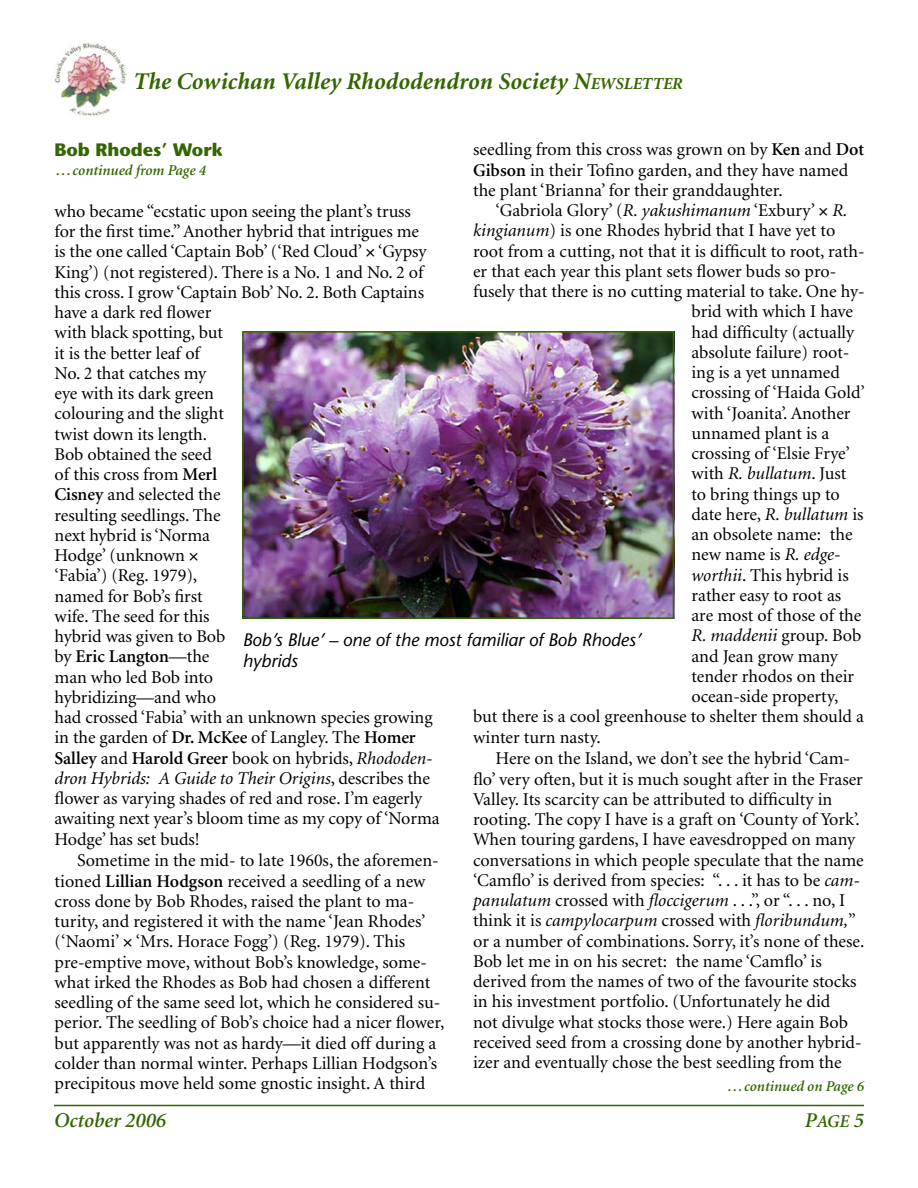
<style>
.page{position:relative;width:918px;height:1188px;background:#fff}
.page>*{position:absolute;margin:0;border:0;box-sizing:border-box;transform-origin:0 0}
.t1{font:italic 700 24px "Minion";color:#360}
.t2{font:italic 600 21px "Minion";color:#360}
.t3{font:18px/20.2px "Minion";color:#000}
.t4{font:italic 18px "Minion";color:#000}
.t5{font:italic 18px/21.6px "Stone Sans";color:#000}
.t6{font:700 18px "Stone Sans";color:#360}
.t7{font:italic 600 18px "Minion";color:#360}
.t8{font:italic 600 15px "Minion";color:#360}
.s1{font-size:16.8px}
.s2{font-weight:600}
.s3{font-style:italic}
.s4{font-style:normal}
.s5{font-size:21px}
</style>
<div class="page">
<hr style="left:54px;top:1105px;width:810px;height:1px;background:#360">
<img style="left:54px;top:42px;width:72px;height:74px">
<img style="left:245px;top:334px;width:426px;height:282px">
<div style="left:242px;top:331px;width:432px;height:288px;border:2px solid #360"></div>
<h1 class="t1" style="left:134px;top:69px;width:551px">The Cowichan Valley Rhododendron Society N<span class="s1">EWSLETTER</span></h1>
<p class="t3" style="left:473px;top:140px;width:393px">seedling from this cross was grown on by <span class="s2">Ken</span> and <span class="s2">Dot<br>Gibson</span> in their Tofino garden, and they have named the plant ‘Brianna’ for their granddaughter.</p>
<p class="t3" style="left:496px;top:201px;width:354px">‘Gabriola Glory’ (<span class="s3">R. yakushimanum</span> ‘Exbury’ <span class="s3">R.</span></p>
<p class="t3" style="left:473px;top:221px;width:364px"><span class="s3">kingianum</span>) is one Rhodes hybrid that I have yet to</p>
<p class="t3" style="left:473px;top:241px;width:393px">root from a cutting, not that it is difficult to root, rath-</p>
<p class="t3" style="left:473px;top:262px;width:365px">er that each year this plant sets flower buds so pro-</p>
<p class="t3" style="left:473px;top:282px;width:393px">fusely that there is no cutting material to take. One hy-</p>
<p class="t3" style="left:691px;top:302px;width:163px">brid with which I have</p>
<p class="t3" style="left:691px;top:322px;width:164px">had difficulty (actually</p>
<p class="t3" style="left:691px;top:343px;width:160px">absolute failure) root-</p>
<p class="t3" style="left:691px;top:363px;width:150px">ing is a yet unnamed</p>
<p class="t3" style="left:691px;top:383px;width:175px">crossing of ‘Haida Gold’</p>
<p class="t3" style="left:691px;top:403px;width:161px">with ‘Joanita’. Another</p>
<p class="t3" style="left:691px;top:424px;width:139px">unnamed plant is a</p>
<p class="t3" style="left:691px;top:444px;width:160px">crossing of ‘Elsie Frye’</p>
<p class="t4" style="left:691px;top:465px;width:156px"><span class="s4">with</span> R. bullatum<span class="s4">. Just</span></p>
<p class="t3" style="left:691px;top:484px;width:150px">to bring things up to</p>
<p class="t3" style="left:691px;top:505px;width:174px">date here, <span class="s3">R. bullatum</span> is</p>
<p class="t3" style="left:691px;top:525px;width:163px">an obsolete name: the</p>
<p class="t3" style="left:691px;top:545px;width:151px">new name is <span class="s3">R. edge-</span></p>
<p class="t3" style="left:691px;top:565px;width:159px"><span class="s3">worthii</span>. This hybrid is</p>
<p class="t3" style="left:691px;top:586px;width:151px">rather easy to root as</p>
<p class="t3" style="left:691px;top:606px;width:171px">are most of those of the</p>
<p class="t4" style="left:691px;top:627px;width:171px">R. maddenii <span class="s4">group. Bob</span></p>
<p class="t3" style="left:691px;top:646px;width:148px">and Jean grow many</p>
<p class="t3" style="left:691px;top:667px;width:164px">tender rhodos on their</p>
<p class="t3" style="left:691px;top:687px;width:148px">ocean-side property,</p>
<p class="t3" style="left:473px;top:707px;width:392px">but there is a cool greenhouse to shelter them should a</p>
<p class="t3" style="left:473px;top:727px;width:129px">winter turn nasty.</p>
<p class="t3" style="left:496px;top:749px;width:356px">Here on the Island, we don’t see the hybrid ‘Cam-</p>
<p class="t3" style="left:473px;top:769px;width:391px">flo’ very often, but it is much sought after in the Fraser</p>
<p class="t3" style="left:473px;top:790px;width:361px">Valley. Its scarcity can be attributed to difficulty in</p>
<p class="t3" style="left:473px;top:810px;width:388px">rooting. The copy I have is a graft on ‘County of York’.</p>
<p class="t3" style="left:473px;top:830px;width:384px">When touring gardens, I have eavesdropped on many</p>
<p class="t3" style="left:473px;top:850px;width:392px">conversations in which people speculate that the name</p>
<p class="t3" style="left:473px;top:871px;width:388px">‘Camflo’ is derived from species: “. . . it has to be <span class="s3">cam-</span></p>
<p class="t3" style="left:473px;top:891px;width:373px"><span class="s3">panulatum</span> crossed with <span class="s3">floccigerum</span> . . .”, or “. . . no, I</p>
<p class="t4" style="left:473px;top:912px;width:384px"><span class="s4">think it is</span> campylocarpum <span class="s4">crossed with</span> floribundum,<span class="s4">”</span></p>
<p class="t3" style="left:473px;top:931px;width:393px">or a number of combinations. Sorry, it’s none of these.</p>
<p class="t3" style="left:473px;top:952px;width:350px">Bob let me in on his secret: the name ‘Camflo’ is</p>
<p class="t3" style="left:473px;top:972px;width:385px">derived from the names of two of the favourite stocks</p>
<p class="t3" style="left:473px;top:992px;width:359px">in his investment portfolio. (Unfortunately he did</p>
<p class="t3" style="left:473px;top:1012px;width:376px">not divulge what stocks those were.) Here again Bob</p>
<p class="t3" style="left:473px;top:1033px;width:390px">received seed from a crossing done by another hybrid-</p>
<p class="t3" style="left:473px;top:1053px;width:370px">izer and eventually chose the best seedling from the</p>
<p class="t6" style="left:54px;top:139px;width:170px">Bob Rhodes’ Work</p>
<p class="t8" style="left:57px;top:163px;width:151px">. . . continued from Page 4</p>
<p class="t3" style="left:55px;top:202px;width:386px">who became “ecstatic upon seeing the plant’s truss<br>for the first time.” Another hybrid that intrigues me<br>is the one called ‘Captain Bob’ (‘Red Cloud’ ‘Gypsy<br>King’) (not registered). There is a No. 1 and No. 2 of this cross. I grow ‘Captain Bob’ No. 2. Both Captains have a dark red flower<br>with black spotting, but<br>it is the better leaf of<br>No. 2 that catches my<br>eye with its dark green<br>colouring and the slight<br>twist down its length.<br>Bob obtained the seed<br>of this cross from <span class="s2">Merl<br>Cisney</span> and selected the<br>resulting seedlings. The<br>next hybrid is ‘Norma<br>Hodge’ (unknown<br>‘Fabia’) (Reg. 1979),<br>named for Bob’s first<br>wife. The seed for this<br>hybrid was given to Bob<br>by <span class="s2">Eric Langton</span>—the<br>man who led Bob into<br>hybridizing—and who<br>had crossed ‘Fabia’ with an unknown species growing in the garden of <span class="s2">Dr. McKee</span> of Langley. The <span class="s2">Homer<br>Salley</span> and <span class="s2">Harold Greer</span> book on hybrids, <span class="s3">Rhododen&shy;dron Hybrids: A Guide to Their Origins</span>, describes the flower as varying shades of red and rose. I’m eagerly awaiting next year’s bloom time as my copy of ‘Norma<br>Hodge’ has set buds!</p>
<p class="t3" style="left:55px;top:851px;width:391px;text-indent:23px">Sometime in the mid- to late 1960s, the aforemen&shy;tioned <span class="s2">Lillian Hodgson</span> received a seedling of a new cross done by Bob Rhodes, raised the plant to ma&shy;turity, and registered it with the name ‘Jean Rhodes’ (‘Naomi’ ‘Mrs. Horace Fogg’) (Reg. 1979). This pre-emptive move, without Bob’s knowledge, some&shy;what irked the Rhodes as Bob had chosen a different seedling of the same seed lot, which he considered su&shy;perior. The seedling of Bob’s choice had a nicer flower, but apparently was not as hardy—it died off during a colder than normal winter. Perhaps Lillian Hodgson’s precipitous move held some gnostic insight. A third</p>
<p class="t5" style="left:243px;top:629px;width:399px">Bob’s Blue’ – one of the most familiar of Bob Rhodes’ hybrids</p>
<p class="t8" style="left:728px;top:1078px;width:137px">. . . continued on Page 6</p>
<p class="t2" style="left:54px;top:1110px;width:114px">October 2006</p>
<p class="t7" style="left:805px;top:1112px;width:61px"><span class="s5">P</span>AGE <span class="s5">5</span></p>
</div>
